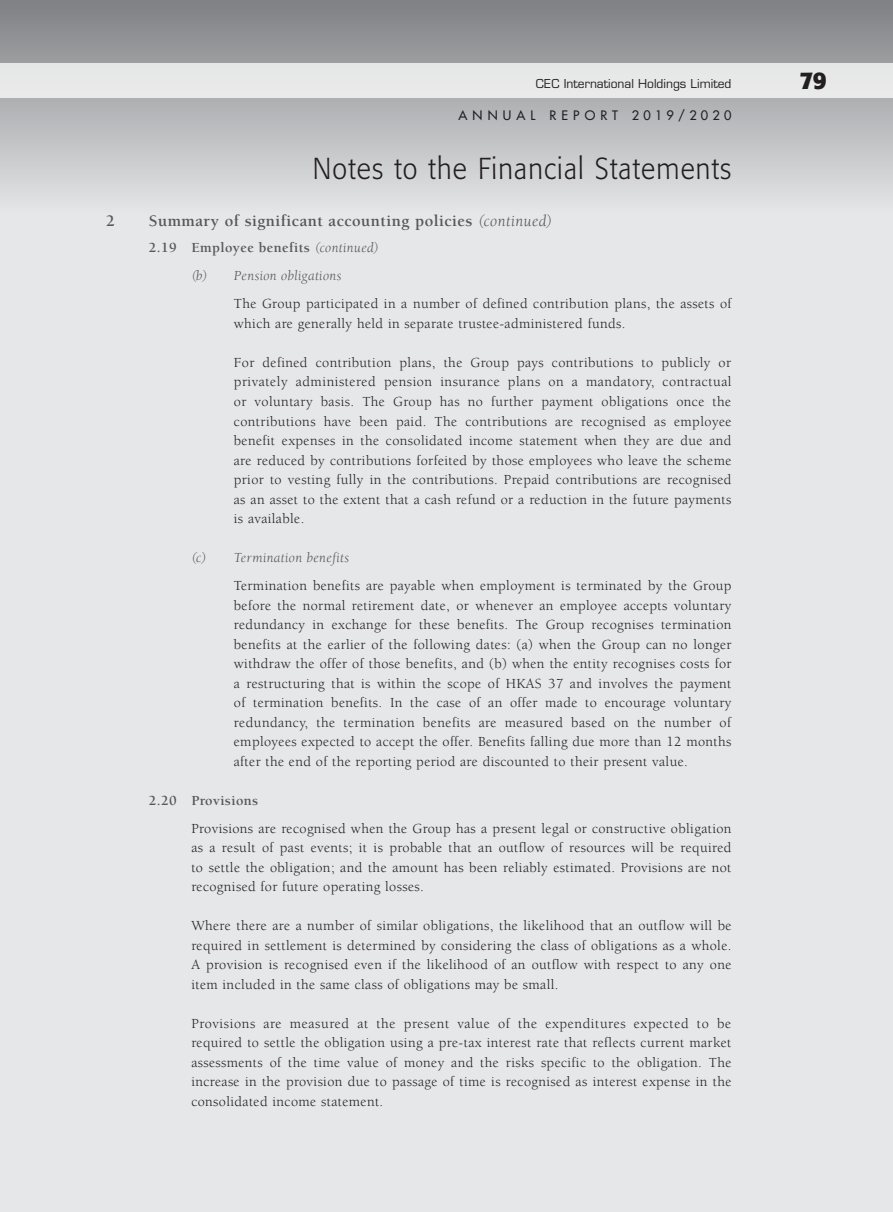
<style>
.page{position:relative;width:893px;height:1212px;background:#e6e7e9}
.page>*{position:absolute;margin:0;border:0;box-sizing:border-box;transform-origin:0 0}
.t1{font:300 30px "Formata";letter-spacing:.045em;color:#231f20;scale:.9 1}
.t2{font:700 24px "Formata";color:#231f20}
._01_H1{font:700 16.5px "Berkeley Std";letter-spacing:.025em;color:#57585a}
._00_txt{font:14.25px/19.5px "Berkeley Std";letter-spacing:.025em;color:#231f20;text-align:justify}
._02_H2{font:700 14.25px "Berkeley Std";letter-spacing:.025em;color:#57585a}
._03_H3{font:italic 14.25px "Berkeley Std";letter-spacing:.025em;color:#57585a}
.t3{font:500 12.75px "Futura Std";letter-spacing:.4em;color:#231f20}
.t4{font:12px "Eurostile LT Std";color:#231f20}
.s1{font-weight:400;font-style:italic}
</style>
<div class="page">
<svg style="left:0;top:0;width:893px;height:193px;background:#aeafb2"></svg>
<div style="left:0;top:64px;width:893px;height:34px;background:#e8e8e9"></div>
<p class="t4" style="left:536px;top:77px;width:197px">CEC International Holdings Limited</p>
<h2 class="t2" style="left:799px;top:66px;width:29px">79</h2>
<p class="t3" style="left:459px;top:108px;width:274px">ANNUAL REPORT 2019/2020</p>
<h1 class="t1" style="left:313px;top:151px;width:467px">Notes to the Financial Statements</h1>
<p class="_01_H1" style="left:106px;top:212px;width:10px">2</p>
<p class="_01_H1" style="left:149px;top:212px;width:405px">Summary of significant accounting policies <span class="s1">(continued)</span></p>
<p class="_02_H2" style="left:149px;top:240px;width:231px">2.19 Employee benefits <span class="s1">(continued)</span></p>
<p class="_03_H3" style="left:191px;top:268px;width:152px">(b) Pension obligations</p>
<p class="_00_txt" style="left:234px;top:294px;width:499px">The Group participated in a number of defined contribution plans, the assets of which are generally held in separate trustee-administered funds.</p>
<p class="_00_txt" style="left:234px;top:353px;width:499px">For defined contribution plans, the Group pays contributions to publicly or privately administered pension insurance plans on a mandatory, contractual or voluntary basis. The Group has no further payment obligations once the contributions have been paid. The contributions are recognised as employee benefit expenses in the consolidated income statement when they are due and are reduced by contributions forfeited by those employees who leave the scheme prior to vesting fully in the contributions. Prepaid contributions are recognised as an asset to the extent that a cash refund or a reduction in the future payments is available.</p>
<p class="_03_H3" style="left:191px;top:550px;width:159px">(c) Termination benefits</p>
<p class="_00_txt" style="left:234px;top:576px;width:499px">Termination benefits are payable when employment is terminated by the Group before the normal retirement date, or whenever an employee accepts voluntary redundancy in exchange for these benefits. The Group recognises termination benefits at the earlier of the following dates: (a) when the Group can no longer withdraw the offer of those benefits, and (b) when the entity recognises costs for a restructuring that is within the scope of HKAS 37 and involves the payment of termination benefits. In the case of an offer made to encourage voluntary redundancy, the termination benefits are measured based on the number of employees expected to accept the offer. Benefits falling due more than 12 months after the end of the reporting period are discounted to their present value.</p>
<p class="_02_H2" style="left:149px;top:792px;width:111px">2.20 Provisions</p>
<p class="_00_txt" style="left:191px;top:818px;width:542px">Provisions are recognised when the Group has a present legal or constructive obligation as a result of past events; it is probable that an outflow of resources will be required to settle the obligation; and the amount has been reliably estimated. Provisions are not recognised for future operating losses.</p>
<p class="_00_txt" style="left:191px;top:916px;width:542px">Where there are a number of similar obligations, the likelihood that an outflow will be required in settlement is determined by considering the class of obligations as a whole.<br>A provision is recognised even if the likelihood of an outflow with respect to any one item included in the same class of obligations may be small.</p>
<p class="_00_txt" style="left:191px;top:1013px;width:542px">Provisions are measured at the present value of the expenditures expected to be required to settle the obligation using a pre-tax interest rate that reflects current market assessments of the time value of money and the risks specific to the obligation. The increase in the provision due to passage of time is recognised as interest expense in the consolidated income statement.</p>
</div>
